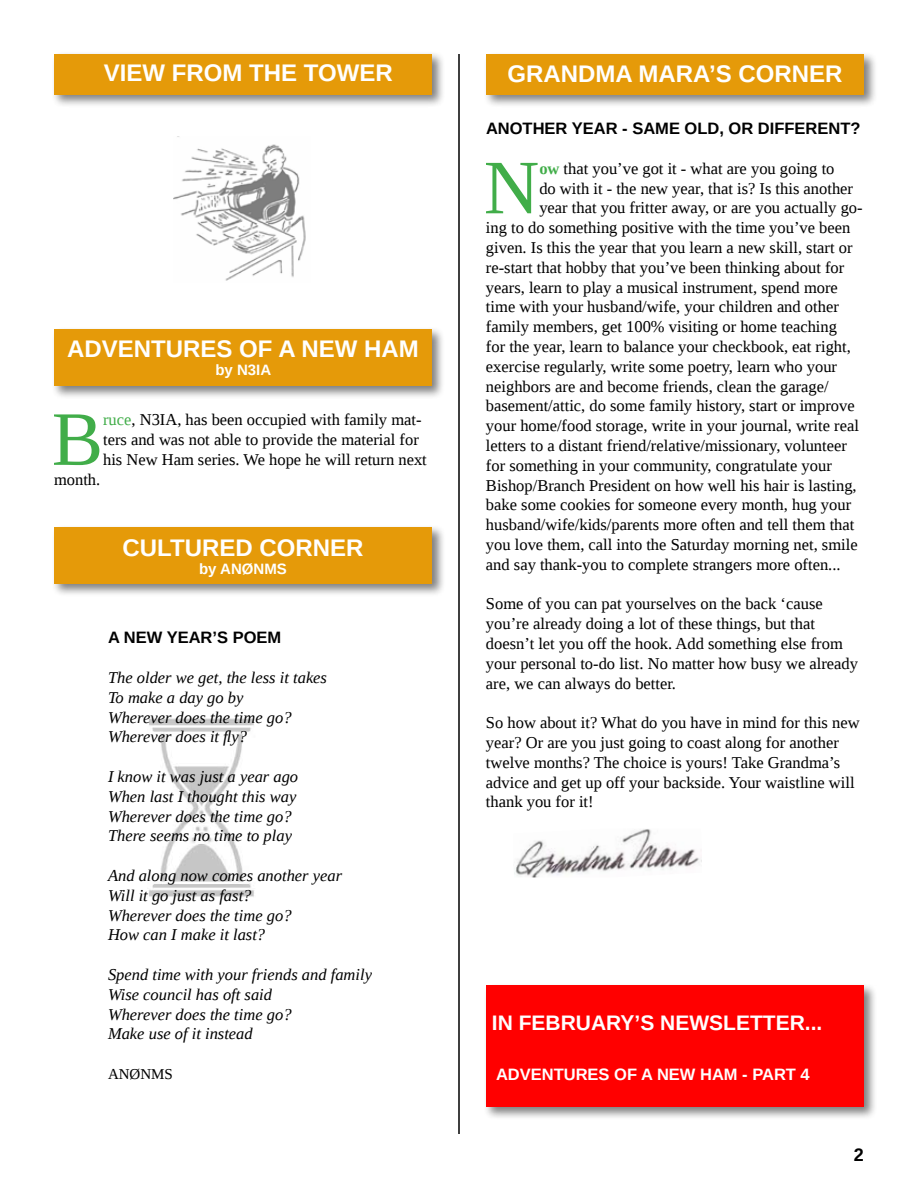
<style>
.page{position:relative;width:918px;height:1188px;background:#fff}
.page>*{position:absolute;margin:0;border:0;box-sizing:border-box;transform-origin:0 0}
.t1{font:76.95px "Liberation Serif";color:#41ad49}
.t2{font:700 24px "Liberation Sans";color:#fff}
.t3{font:700 21px "Liberation Sans";color:#fff}
.t4{font:700 18px "Liberation Sans";color:#000}
.t5{font:16.5px/19.8px "Liberation Serif";color:#000}
.t6{font:italic 16.5px/19.8px "Liberation Serif";color:#000}
.t7{font:700 16.5px "Liberation Sans";color:#000}
.t8{font:700 16.5px "Liberation Sans";color:#fff}
.t9{font:700 15px "Liberation Sans";color:#fff}
.t10{font:15px "Liberation Serif";color:#000}
.s1{color:#41ad49}
.s2{font-weight:700;color:#41ad49}
</style>
<div class="page">
<img style="left:148px;top:718px;width:106px;height:179px">
<div style="left:51px;top:326px;width:413px;height:80px;background:#000;opacity:.5"></div>
<div style="left:54px;top:329px;width:378px;height:57px;background:#e59a09"></div>
<div style="left:51px;top:525px;width:401px;height:78px;background:#000;opacity:.5"></div>
<div style="left:54px;top:528px;width:378px;height:56px;background:#e59a09"></div>
<div style="left:483px;top:51px;width:404px;height:63px;background:#000;opacity:.5"></div>
<div style="left:486px;top:54px;width:378px;height:40px;background:#e59a09"></div>
<img style="left:514px;top:829px;width:188px;height:49px">
<div style="left:51px;top:51px;width:406px;height:68px;background:#000;opacity:.5"></div>
<div style="left:54px;top:54px;width:378px;height:40px;background:#e59a09"></div>
<hr style="left:458px;top:54px;width:2px;height:1080px;background:#000">
<img style="left:173px;top:144px;width:133px;height:137px">
<div style="left:483px;top:983px;width:406px;height:151px;background:#000;opacity:.5"></div>
<div style="left:486px;top:986px;width:378px;height:121px;background:#f00"></div>
<h2 class="t2" style="left:104px;top:56px;width:290px">VIEW FROM THE TOWER</h2>
<h2 class="t2" style="left:67px;top:332px;width:353px">ADVENTURES OF A NEW HAM</h2>
<p class="t9" style="left:215px;top:359px;width:57px">by N3IA</p>
<h1 class="t1" style="left:52px;top:389px;width:53px">B</h1>
<p class="t5" style="left:103px;top:410px;width:325px"><span class="s1">ruce</span>, N3IA, has been occupied with family mat&shy;ters and was not able to provide the material for his New Ham series. We hope he will return next</p>
<p class="t5" style="left:54px;top:469px;width:48px">month.</p>
<h2 class="t2" style="left:123px;top:531px;width:242px">CULTURED CORNER</h2>
<p class="t9" style="left:199px;top:558px;width:89px">by ANØNMS</p>
<p class="t7" style="left:108px;top:626px;width:175px">A NEW YEAR’S POEM</p>
<p class="t6" style="left:108px;top:667px;width:221px">The older we get, the less it takes<br>To make a day go by<br>Wherever does the time go?<br>Wherever does it fly?</p>
<p class="t6" style="left:108px;top:766px;width:192px">I know it was just a year ago<br>When last I thought this way<br>Wherever does the time go?<br>There seems no time to play</p>
<p class="t6" style="left:108px;top:865px;width:236px">And along now comes another year<br>Will it go just as fast?<br>Wherever does the time go?<br>How can I make it last?</p>
<p class="t6" style="left:108px;top:964px;width:265px">Spend time with your friends and family<br>Wise council has oft said<br>Wherever does the time go?<br>Make use of it instead</p>
<p class="t10" style="left:108px;top:1064px;width:66px">ANØNMS</p>
<h2 class="t2" style="left:507px;top:57px;width:337px">GRANDMA MARA’S CORNER</h2>
<p class="t7" style="left:486px;top:117px;width:376px">ANOTHER YEAR - SAME OLD, OR DIFFERENT?</p>
<h1 class="t1" style="left:484px;top:138px;width:57px">N</h1>
<p class="t5" style="left:539px;top:158px;width:297px"><span class="s2">ow</span> that you’ve got it - what are you going to</p>
<p class="t5" style="left:539px;top:178px;width:315px">do with it - the new year, that is? Is this another</p>
<p class="t5" style="left:539px;top:198px;width:325px">year that you fritter away, or are you actually go-</p>
<p class="t5" style="left:486px;top:218px;width:366px">ing to do something positive with the time you’ve been</p>
<p class="t5" style="left:486px;top:237px;width:368px">given. Is this the year that you learn a new skill, start or</p>
<p class="t5" style="left:486px;top:257px;width:360px">re-start that hobby that you’ve been thinking about for</p>
<p class="t5" style="left:486px;top:277px;width:353px">years, learn to play a musical instrument, spend more</p>
<p class="t5" style="left:486px;top:297px;width:354px">time with your husband/wife, your children and other</p>
<p class="t5" style="left:486px;top:317px;width:353px">family members, get 100% visiting or home teaching</p>
<p class="t5" style="left:486px;top:336px;width:366px">for the year, learn to balance your checkbook, eat right,</p>
<p class="t5" style="left:486px;top:356px;width:353px">exercise regularly, write some poetry, learn who your</p>
<p class="t5" style="left:486px;top:376px;width:344px">neighbors are and become friends, clean the garage/</p>
<p class="t5" style="left:486px;top:396px;width:370px">basement/attic, do some family history, start or improve</p>
<p class="t5" style="left:486px;top:416px;width:375px">your home/food storage, write in your journal, write real</p>
<p class="t5" style="left:486px;top:435px;width:362px">letters to a distant friend/relative/missionary, volunteer</p>
<p class="t5" style="left:486px;top:455px;width:347px">for something in your community, congratulate your</p>
<p class="t5" style="left:486px;top:475px;width:372px">Bishop/Branch President on how well his hair is lasting,</p>
<p class="t5" style="left:486px;top:495px;width:367px">bake some cookies for someone every month, hug your</p>
<p class="t5" style="left:486px;top:515px;width:370px">husband/wife/kids/parents more often and tell them that</p>
<p class="t5" style="left:486px;top:534px;width:373px">you love them, call into the Saturday morning net, smile</p>
<p class="t5" style="left:486px;top:554px;width:356px">and say thank-you to complete strangers more often...</p>
<p class="t5" style="left:486px;top:594px;width:374px">Some of you can pat yourselves on the back ‘cause you’re already doing a lot of these things, but that doesn’t let you off the hook. Add something else from your personal to-do list. No matter how busy we already are, we can always do better.</p>
<p class="t5" style="left:486px;top:713px;width:375px">So how about it? What do you have in mind for this new year? Or are you just going to coast along for another twelve months? The choice is yours! Take Grandma’s advice and get up off your backside. Your waistline will thank you for it!</p>
<p class="t3" style="left:492px;top:1008px;width:332px">IN FEBRUARY’S NEWSLETTER...</p>
<p class="t8" style="left:496px;top:1063px;width:315px">ADVENTURES OF A NEW HAM - PART 4</p>
<p class="t4" style="left:854px;top:1142px;width:12px">2</p>
</div>
